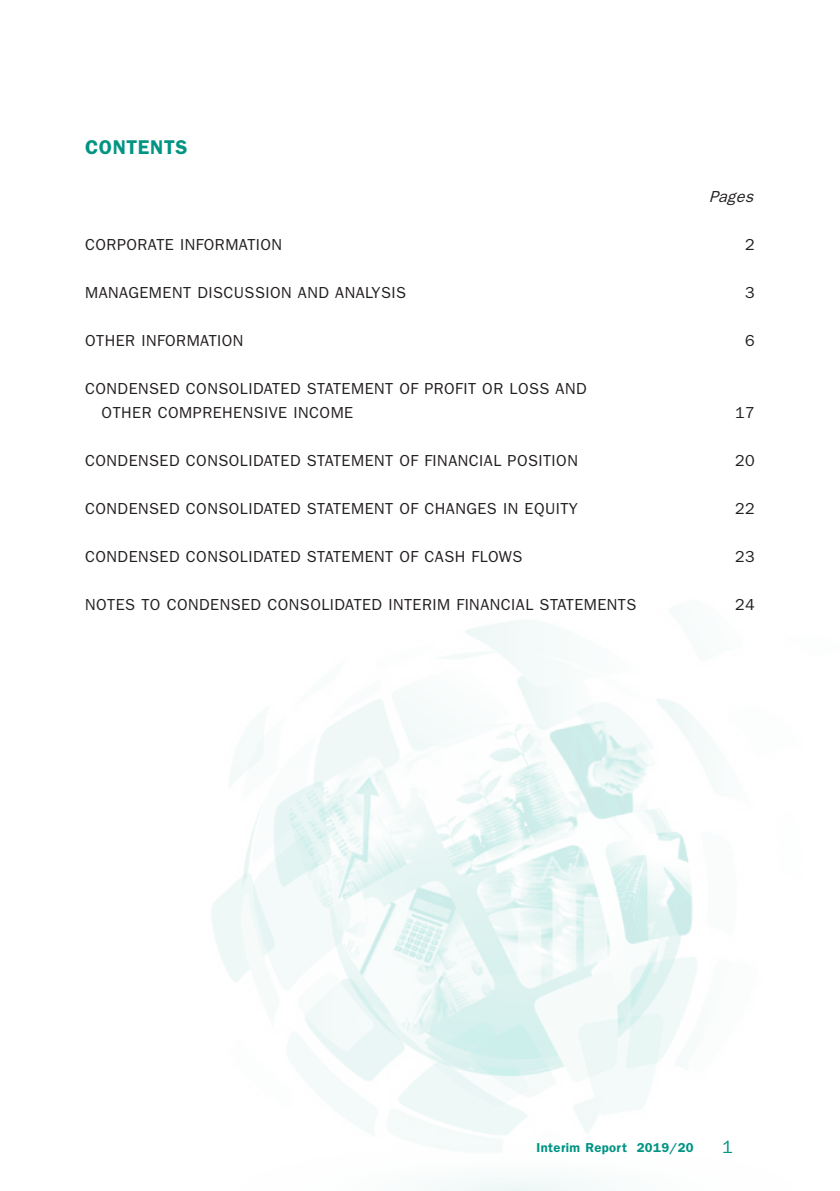
<style>
.page{position:relative;width:840px;height:1191px;background:#fff}
.page>*{position:absolute;margin:0;border:0;box-sizing:border-box;transform-origin:0 0}
.Heading_1{font:600 20px "ITC Franklin Gothic Std";letter-spacing:.03em;color:#009483}
.t1{font:18px "ITC Franklin Gothic Std";color:#009483}
.Body_Text{font:16px "ITC Franklin Gothic Std";letter-spacing:.03em;color:#231f20}
.Body_Text-2{font:italic 16px "ITC Franklin Gothic Std";color:#231f20}
.t2{font:600 13px "ITC Franklin Gothic Std";letter-spacing:.03em;color:#009483}
</style>
<div class="page">
<img style="left:211px;top:620px;width:496px;height:571px">
<p class="Heading_1" style="left:85px;top:135px;width:104px">CONTENTS</p>
<p class="Body_Text-2" style="left:708px;top:187px;width:51px">Pages</p>
<p class="Body_Text" style="left:85px;top:235px;width:198px">CORPORATE INFORMATION</p>
<p class="Body_Text" style="left:744px;top:235px;width:11px">2</p>
<p class="Body_Text" style="left:85px;top:283px;width:322px">MANAGEMENT DISCUSSION AND ANALYSIS</p>
<p class="Body_Text" style="left:744px;top:283px;width:11px">3</p>
<p class="Body_Text" style="left:85px;top:331px;width:160px">OTHER INFORMATION</p>
<p class="Body_Text" style="left:744px;top:331px;width:11px">6</p>
<p class="Body_Text" style="left:85px;top:379px;width:503px">CONDENSED CONSOLIDATED STATEMENT OF PROFIT OR LOSS AND</p>
<p class="Body_Text" style="left:102px;top:403px;width:253px">OTHER COMPREHENSIVE INCOME</p>
<p class="Body_Text" style="left:734px;top:403px;width:21px">17</p>
<p class="Body_Text" style="left:85px;top:451px;width:494px">CONDENSED CONSOLIDATED STATEMENT OF FINANCIAL POSITION</p>
<p class="Body_Text" style="left:734px;top:451px;width:21px">20</p>
<p class="Body_Text" style="left:85px;top:499px;width:494px">CONDENSED CONSOLIDATED STATEMENT OF CHANGES IN EQUITY</p>
<p class="Body_Text" style="left:734px;top:499px;width:21px">22</p>
<p class="Body_Text" style="left:85px;top:547px;width:438px">CONDENSED CONSOLIDATED STATEMENT OF CASH FLOWS</p>
<p class="Body_Text" style="left:734px;top:547px;width:21px">23</p>
<p class="Body_Text" style="left:85px;top:595px;width:552px">NOTES TO CONDENSED CONSOLIDATED INTERIM FINANCIAL STATEMENTS</p>
<p class="Body_Text" style="left:734px;top:595px;width:21px">24</p>
<p class="t2" style="left:536px;top:1139px;width:159px">Interim Report 2019/20</p>
<p class="t1" style="left:721px;top:1136px;width:12px">1</p>
</div>
